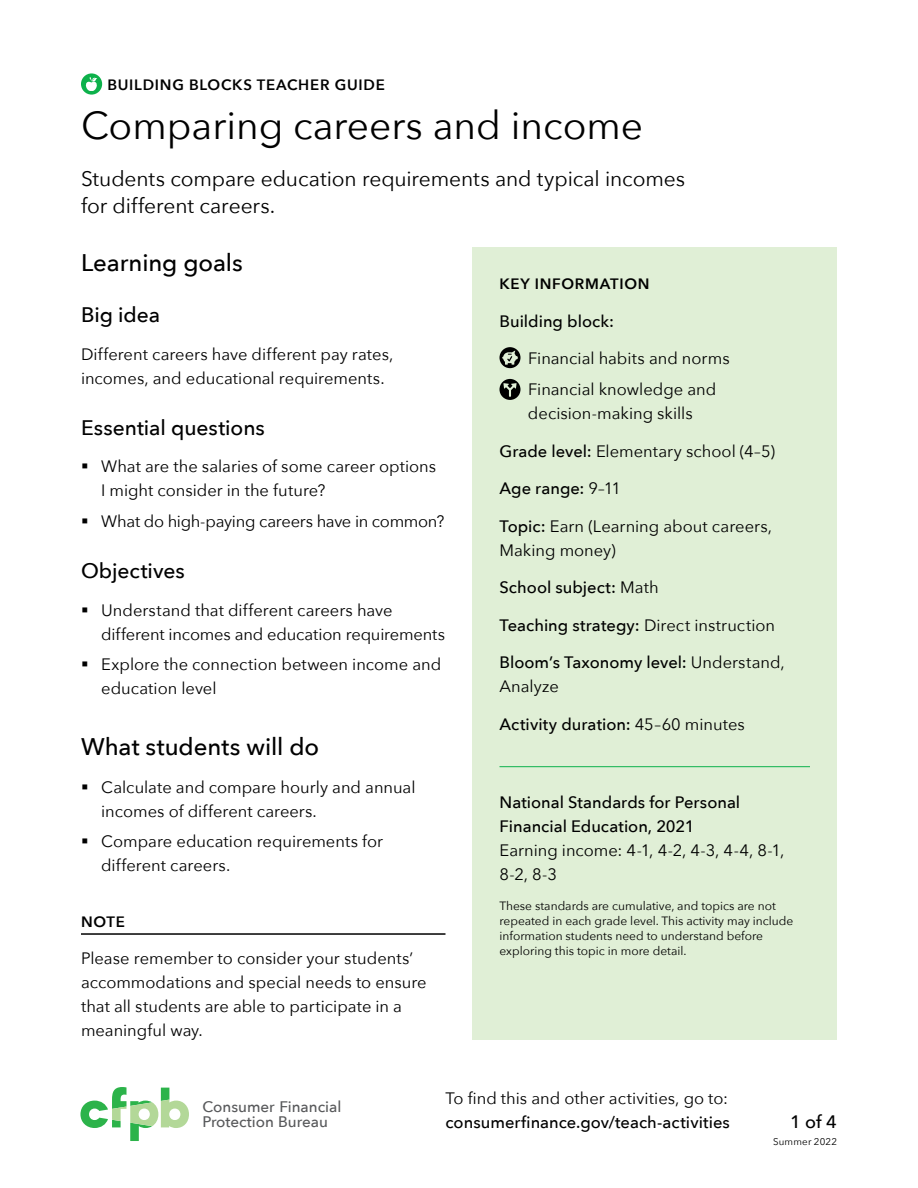
<style>
.page{position:relative;width:918px;height:1188px;background:#fff}
.page>*{position:absolute;margin:0;border:0;box-sizing:border-box;transform-origin:0 0}
.t1{font:39px "Avenir Next";color:#000}
.t2{font:500 24px "Avenir Next";letter-spacing:-.005em;color:#000}
.t3{font:21px/27px "Avenir Next";letter-spacing:-.005em;color:#000}
.t4{font:500 21px "Avenir Next";letter-spacing:-.005em;color:#000}
.t5{font:500 18px "Avenir Next";color:#000}
.t6{font:16.5px/24px "Avenir Next";color:#000}
.t7{font:500 16.5px/24px "Avenir Next";color:#000}
.t8{font:16.5px "Avenir Next";letter-spacing:-.02em;color:#000}
.t9{font:500 15.3px/15.5px "Avenir Next";color:#58595b}
.t10{font:600 15px "Avenir Next";letter-spacing:.05em;color:#000}
.t11{font:12px/15px "Avenir Next";color:#000}
.t12{font:9.75px "Avenir Next";letter-spacing:.02em;color:#000}
.s1{font-weight:500}
.s2{font-weight:400}
</style>
<div class="page">
<hr style="left:81px;top:933px;width:365px;height:2px;background:#000">
<svg style="left:80px;top:1087px;width:109px;height:54px"></svg>
<svg style="left:81px;top:73px;width:21px;height:22px"></svg>
<svg style="left:85px;top:76px;width:13px;height:15px"></svg>
<div style="left:472px;top:247px;width:365px;height:793px;background:#e0efd6"></div>
<hr style="left:500px;top:766px;width:310px;height:1px;background:#0db14b">
<div style="left:500px;top:347px;width:20px;height:21px;background:#000;border-radius:50%"></div>
<svg style="left:502px;top:351px;width:16px;height:14px"></svg>
<svg style="left:500px;top:379px;width:20px;height:21px"></svg>
<p class="t10" style="left:107px;top:72px;width:279px">BUILDING BLOCKS TEACHER GUIDE</p>
<h1 class="t1" style="left:81px;top:92px;width:564px">Comparing careers and income</h1>
<p class="t3" style="left:81px;top:164px;width:606px">Students compare education requirements and typical incomes for different careers.</p>
<h2 class="t2" style="left:81px;top:243px;width:163px">Learning goals</h2>
<p class="t4" style="left:81px;top:297px;width:81px">Big idea</p>
<p class="t6" style="left:81px;top:341px;width:314px">Different careers have different pay rates, incomes, and educational requirements.</p>
<p class="t4" style="left:81px;top:410px;width:185px">Essential questions</p>
<p class="t6" style="left:101px;top:454px;width:336px;text-indent:-20px">▪ What are the salaries of some career options<br>I might consider in the future?</p>
<p class="t8" style="left:81px;top:507px;width:365px">▪ What do high-paying careers have in common?</p>
<p class="t4" style="left:81px;top:553px;width:105px">Objectives</p>
<p class="t6" style="left:101px;top:597px;width:345px;text-indent:-20px">▪ Understand that different careers have different incomes and education requirements</p>
<p class="t6" style="left:101px;top:652px;width:342px;text-indent:-20px">▪ Explore the connection between income and education level</p>
<h2 class="t2" style="left:81px;top:726px;width:240px">What students will do</h2>
<p class="t6" style="left:101px;top:774px;width:316px;text-indent:-20px">▪ Calculate and compare hourly and annual incomes of different careers.</p>
<p class="t6" style="left:101px;top:829px;width:283px;text-indent:-20px">▪ Compare education requirements for different careers.</p>
<p class="t10" style="left:81px;top:908px;width:45px">NOTE</p>
<p class="t6" style="left:81px;top:946px;width:347px">Please remember to consider your students’ accommodations and special needs to ensure that all students are able to participate in a meaningful way.</p>
<p class="t10" style="left:500px;top:271px;width:152px">KEY INFORMATION</p>
<p class="t7" style="left:500px;top:309px;width:116px">Building block:</p>
<p class="t6" style="left:528px;top:343px;width:203px;line-height:30.8px">Financial habits and norms<br>Financial knowledge and</p>
<p class="t6" style="left:528px;top:401px;width:166px">decision-making skills</p>
<p class="t6" style="left:500px;top:438px;width:277px"><span class="s1">Grade level:</span> Elementary school (4–5)</p>
<p class="t7" style="left:500px;top:476px;width:123px">Age range: <span class="s2">9–11</span></p>
<p class="t6" style="left:500px;top:513px;width:274px"><span class="s1">Topic:</span> Earn (Learning about careers,<br>Making money)</p>
<p class="t7" style="left:500px;top:575px;width:161px">School subject: <span class="s2">Math</span></p>
<p class="t7" style="left:500px;top:612px;width:277px">Teaching strategy: <span class="s2">Direct instruction</span></p>
<p class="t7" style="left:500px;top:650px;width:287px">Bloom’s Taxonomy level: <span class="s2">Understand,<br>Analyze</span></p>
<p class="t7" style="left:500px;top:711px;width:247px">Activity duration: <span class="s2">45–60 minutes</span></p>
<p class="t7" style="left:499px;top:789px;width:242px">National Standards for Personal<br>Financial Education, 2021</p>
<p class="t6" style="left:499px;top:837px;width:286px">Earning income: 4-1, 4-2, 4-3, 4-4, 8-1,<br>8-2, 8-3</p>
<p class="t11" style="left:500px;top:897px;width:295px">These standards are cumulative, and topics are not repeated in each grade level. This activity may include information students need to understand before exploring this topic in more detail.</p>
<p class="t9" style="left:203px;top:1098px;width:140px">Consumer Financial<br>Protection Bureau</p>
<p class="t6" style="left:446px;top:1085px;width:284px">To find this and other activities, go to:</p>
<p class="t7" style="left:446px;top:1109px;width:286px">consumerfinance.gov/teach-activities</p>
<p class="t5" style="left:790px;top:1106px;width:48px">1 of 4</p>
<p class="t12" style="left:773px;top:1133px;width:65px">Summer 2022</p>
</div>
